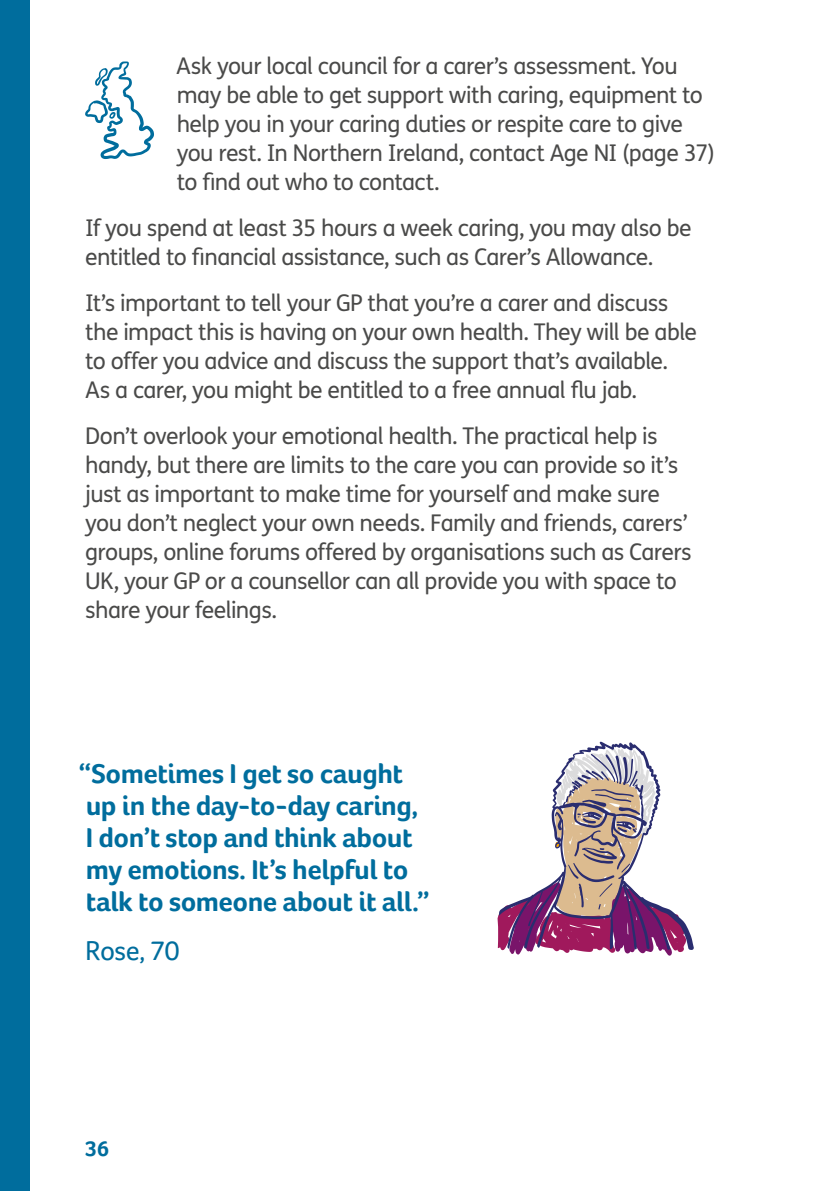
<style>
.page{position:relative;width:840px;height:1191px;background:#fff}
.page>*{position:absolute;margin:0;border:0;box-sizing:border-box;transform-origin:0 0}
.t1{font:700 28px/32px "Foco Age UK";letter-spacing:-.02em;color:#006d9d}
.t2{font:28px "Foco Age UK";letter-spacing:-.025em;color:#006d9d}
.t3{font:23px/29px "FS Me";letter-spacing:-.025em;color:#4a4a49}
.t4{font:700 22px "Foco Age UK";color:#006d9d}
</style>
<div class="page">
<div style="left:0;top:0;width:29px;height:1191px;background:#006d9d"></div>
<svg style="left:85px;top:61px;width:69px;height:98px"></svg>
<svg style="left:595px;top:741px;width:98px;height:209px"></svg>
<svg style="left:497px;top:747px;width:188px;height:208px"></svg>
<p class="t3" style="left:176px;top:52px;width:540px">Ask your local council for a carer’s assessment. You may be able to get support with caring, equipment to help you in your caring duties or respite care to give you rest. In Northern Ireland, contact Age NI (page 37) to find out who to contact.</p>
<p class="t3" style="left:85px;top:214px;width:607px">If you spend at least 35 hours a week caring, you may also be entitled to financial assistance, such as Carer’s Allowance.</p>
<p class="t3" style="left:85px;top:289px;width:613px">It’s important to tell your GP that you’re a carer and discuss the impact this is having on your own health. They will be able to offer you advice and discuss the support that’s available.<br>As a carer, you might be entitled to a free annual flu jab.</p>
<p class="t3" style="left:85px;top:422px;width:608px">Don’t overlook your emotional health. The practical help is handy, but there are limits to the care you can provide so it’s just as important to make time for yourself and make sure you don’t neglect your own needs. Family and friends, carers’ groups, online forums offered by organisations such as Carers UK, your GP or a counsellor can all provide you with space to share your feelings.</p>
<p class="t1" style="left:78px;top:757px;width:353px">“Sometimes I get so caught up in the day-to-day caring,<br>I don’t stop and think about my emotions. It’s helpful to talk to someone about it all.”</p>
<p class="t2" style="left:85px;top:934px;width:96px">Rose, 70</p>
<p class="t4" style="left:85px;top:1135px;width:26px">36</p>
</div>
